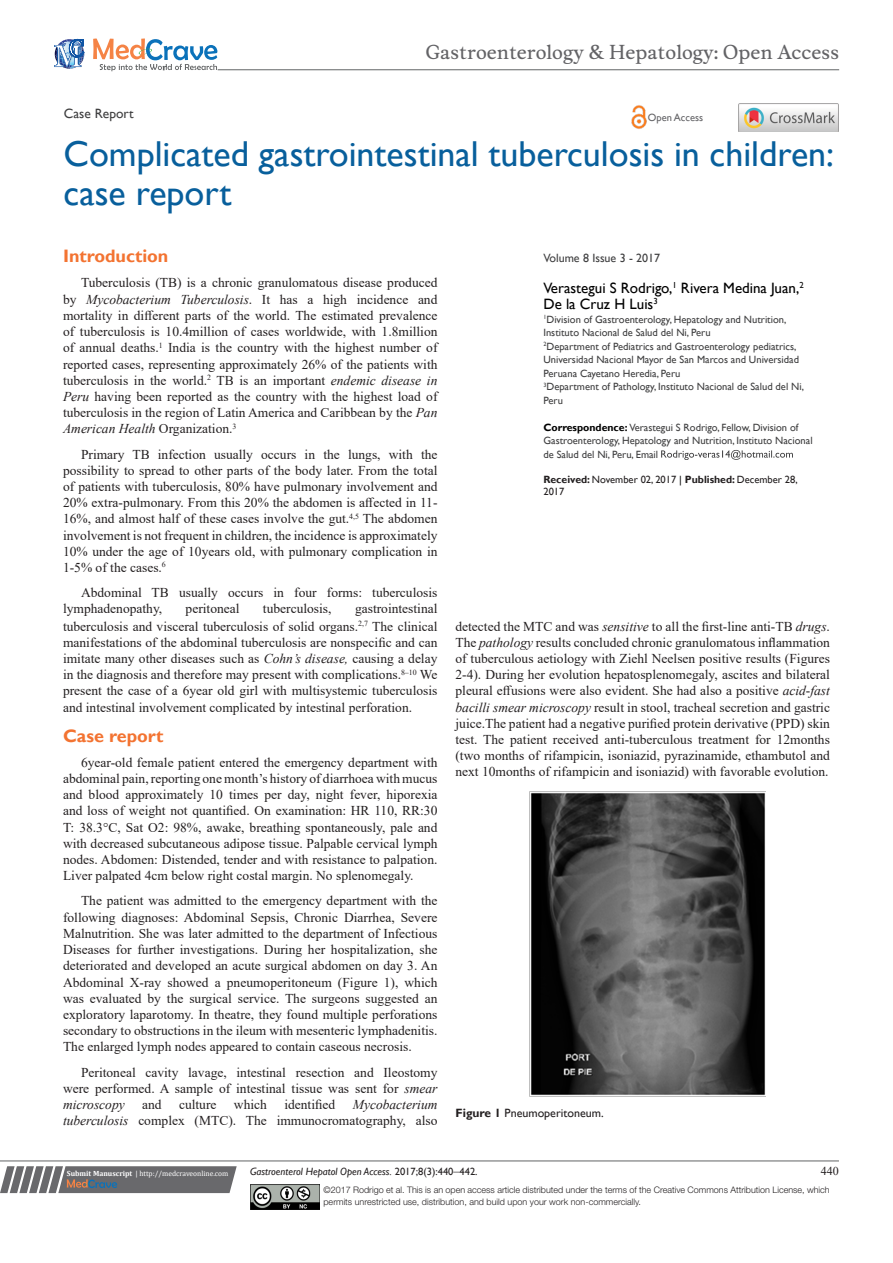
<style>
.page{position:relative;width:893px;height:1263px;background:#fff}
.page>*{position:absolute;margin:0;border:0;box-sizing:border-box;transform-origin:0 0}
.t1{font:36px/39px "Gill Sans";color:#085f9c}
.t2{font:18.6px "Musee";color:#636366}
.List_Paragraph{font:700 18px "Gill Sans";color:#f37331}
.t3{font:15px/16.2px "Gill Sans";color:#000}
.t4{font:13.5px/16.2px "Times New Roman";color:#231f20;text-align:justify}
.t5{font:13.5px "Gill Sans";color:#3e3e3f}
.t6{font:12px "Gill Sans";color:#231f20}
.t7{font:12px "Gill Sans";color:#3e3e3f}
.t8{font:12px "Times New Roman";color:#231f20}
.t9{font:10.5px/13.5px "Gill Sans";color:#3e3e3f}
.t10{font:10.5px/12.6px "Gill Sans";color:#231f20}
.t11{font:italic 10.5px "Gill Sans";color:#231f20}
.t12{font:10.5px "Gill Sans";color:#636366}
.t13{font:300 9px/12px "Helvetica Neue LT Std";color:#231f20}
.t14{font:7.5px "Cambria";color:#fff}
.s1{font-style:italic}
.s2{font-weight:700;color:#000}
.s3{font-weight:700}
.s4{color:#000}
.s5{font-style:normal}
.s6{font-family:"Times New Roman";font-style:normal;font-size:12px}
</style>
<div class="page">
<svg style="left:0;top:1166px;width:237px;height:27px;background:#78787a"></svg>
<hr style="left:0;top:1161px;width:839px;height:1px;background:#626465">
<img style="left:250px;top:1185px;width:69px;height:24px">
<svg style="left:661px;top:450px;width:132px;height:10px"></svg>
<svg style="left:54px;top:39px;width:30px;height:30px"></svg>
<svg style="left:93px;top:38px;width:124px;height:33px"></svg>
<hr style="left:218px;top:70px;width:621px;height:1px;background:#626465">
<img style="left:631px;top:105px;width:16px;height:24px">
<img style="left:739px;top:104px;width:99px;height:28px">
<img style="left:530px;top:791px;width:236px;height:305px">
<p class="t2" style="left:425px;top:41px;width:415px">Gastroenterology &amp; Hepatology: Open Access</p>
<p class="t5" style="left:64px;top:105px;width:71px">Case Report</p>
<p class="t12" style="left:648px;top:112px;width:57px">Open Access</p>
<p class="t1" style="left:64px;top:135px;width:772px">Complicated gastrointestinal tuberculosis in children: case report</p>
<p class="List_Paragraph" style="left:63px;top:245px;width:107px">Introduction</p>
<p class="t4" style="left:63px;top:274px;width:376px;text-indent:18px">Tuberculosis (TB) is a chronic granulomatous disease produced by <span class="s1">Mycobacterium Tuberculosis</span>. It has a high incidence and mortality in different parts of the world. The estimated prevalence of tuberculosis is 10.4million of cases worldwide, with 1.8million of annual deaths.<sup>1</sup> India is the country with the highest number of reported cases, representing approximately 26% of the patients with tuberculosis in the world.<sup>2</sup> TB is an important <span class="s1">endemic disease in Peru</span> having been reported as the country with the highest load of tuberculosis in the region of Latin America and Caribbean by the <span class="s1">Pan American Health</span> Organization.<sup>3</sup></p>
<p class="t4" style="left:63px;top:445px;width:376px;text-indent:18px">Primary TB infection usually occurs in the lungs, with the possibility to spread to other parts of the body later. From the total of patients with tuberculosis, 80% have pulmonary involvement and 20% extra-pulmonary. From this 20% the abdomen is affected in 11- 16%, and almost half of these cases involve the gut.<sup>4,5</sup> The abdomen involvement is not frequent in children, the incidence is approximately 10% under the age of 10years old, with pulmonary complication in 1-5% of the cases.<sup>6</sup></p>
<p class="t4" style="left:63px;top:584px;width:376px;text-indent:18px">Abdominal TB usually occurs in four forms: tuberculosis lymphadenopathy,</p>
<p class="t4" style="left:186px;top:600px;width:55px">peritoneal</p>
<p class="t4" style="left:263px;top:600px;width:70px">tuberculosis,</p>
<p class="t4" style="left:355px;top:600px;width:84px">gastrointestinal</p>
<p class="t4" style="left:63px;top:618px;width:376px">tuberculosis and visceral tuberculosis of solid organs.<sup>2,7</sup> The clinical manifestations of the abdominal tuberculosis are nonspecific and can imitate many other diseases such as <span class="s1">Cohn’s disease,</span> causing a delay in the diagnosis and therefore may present with complications.<sup>8‒10</sup> We present the case of a 6year old girl with multisystemic tuberculosis and intestinal involvement complicated by intestinal perforation.</p>
<p class="List_Paragraph" style="left:63px;top:725px;width:102px">Case report</p>
<p class="t4" style="left:63px;top:754px;width:376px;text-indent:18px">6year-old female patient entered the emergency department with abdominal pain, reporting one month’s history of diarrhoea with mucus and blood approximately 10 times per day, night fever, hiporexia and loss of weight not quantified. On examination: HR 110, RR:30<br>T: 38.3°C, Sat O2: 98%, awake, breathing spontaneously, pale and with decreased subcutaneous adipose tissue. Palpable cervical lymph nodes. Abdomen: Distended, tender and with resistance to palpation.<br>Liver palpated 4cm below right costal margin. No splenomegaly.</p>
<p class="t4" style="left:63px;top:892px;width:376px;text-indent:18px">The patient was admitted to the emergency department with the following diagnoses: Abdominal Sepsis, Chronic Diarrhea, Severe Malnutrition. She was later admitted to the department of Infectious Diseases for further investigations. During her hospitalization, she deteriorated and developed an acute surgical abdomen on day 3. An Abdominal X-ray showed a pneumoperitoneum (Figure 1), which was evaluated by the surgical service. The surgeons suggested an exploratory laparotomy. In theatre, they found multiple perforations secondary to obstructions in the ileum with mesenteric lymphadenitis.<br>The enlarged lymph nodes appeared to contain caseous necrosis.</p>
<p class="t4" style="left:63px;top:1063px;width:376px;text-indent:18px">Peritoneal cavity lavage, intestinal resection and Ileostomy were performed. A sample of intestinal tissue was sent for <span class="s1">smear microscopy</span></p>
<p class="t4" style="left:142px;top:1096px;width:21px">and</p>
<p class="t4" style="left:179px;top:1096px;width:39px">culture</p>
<p class="t4" style="left:234px;top:1096px;width:34px">which</p>
<p class="t4" style="left:284px;top:1096px;width:53px">identified</p>
<p class="t4" style="left:63px;top:1096px;width:376px;text-align:right"><span class="s1">Mycobacterium<br>tuberculosis</span> complex (MTC). The immunocromatography, also</p>
<p class="t7" style="left:543px;top:251px;width:118px">Volume 8 Issue 3 - 2017</p>
<p class="t3" style="left:543px;top:280px;width:262px">Verastegui S Rodrigo,<sup>1</sup> Rivera Medina Juan,<sup>2<br></sup>De la Cruz H Luis<sup>3</sup></p>
<p class="t9" style="left:543px;top:312px;width:245px"><sup>1</sup>Division of Gastroenterology, Hepatology and Nutrition,<br>Instituto Nacional de Salud del Ni, Peru</p>
<p class="t9" style="left:543px;top:339px;width:257px"><sup>2</sup>Department of Pediatrics and Gastroenterology pediatrics,<br>Universidad Nacional Mayor de San Marcos and Universidad<br>Peruana Cayetano Heredia, Peru</p>
<p class="t9" style="left:543px;top:380px;width:262px"><sup>3</sup>Department of Pathology, Instituto Nacional de Salud del Ni,<br>Peru</p>
<p class="t9" style="left:543px;top:420px;width:271px"><span class="s2">Correspondence:</span> Verastegui S Rodrigo, Fellow, Division of<br>Gastroenterology, Hepatology and Nutrition, Instituto Nacional de Salud del Ni, Peru, Email</p>
<p class="t10" style="left:543px;top:473px;width:256px"><span class="s3">Received:</span> November 02, 2017 <span class="s4">|</span> <span class="s3">Published:</span> December 28,<br>2017</p>
<p class="t4" style="left:455px;top:618px;width:376px">detected the MTC and was <span class="s1">sensitive</span> to all the first-line anti-TB <span class="s1">drugs</span>.<br>The <span class="s1">pathology</span> results concluded chronic granulomatous inflammation of tuberculous aetiology with Ziehl Neelsen positive results (Figures 2-4). During her evolution hepatosplenomegaly, ascites and bilateral pleural effusions were also evident. She had also a positive <span class="s1">acid</span>-<span class="s1">fast bacilli smear microscopy</span> result in stool, tracheal secretion and gastric juice.The patient had a negative purified protein derivative (PPD) skin test. The patient received anti-tuberculous treatment for 12months (two months of rifampicin, isoniazid, pyrazinamide, ethambutol and next 10months of rifampicin and isoniazid) with favorable evolution.</p>
<p class="t6" style="left:455px;top:1106px;width:150px"><span class="s3">Figure 1</span> Pneumoperitoneum.</p>
<p class="t14" style="left:67px;top:1169px;width:163px"><span class="s3">Submit Manuscript</span> | http://medcraveonline.com</p>
<p class="t11" style="left:250px;top:1165px;width:229px">Gastroenterol Hepatol Open Access. <span class="s5">2017;8(3):440</span><span class="s6">‒</span><span class="s5">442.</span></p>
<p class="t8" style="left:821px;top:1162px;width:19px">440</p>
<p class="t13" style="left:323px;top:1183px;width:508px">©2017 Rodrigo et al. This is an open access article distributed under the terms of the Creative Commons Attribution License, which permits unrestricted use, distribution, and build upon your work non-commercially.</p>
</div>
